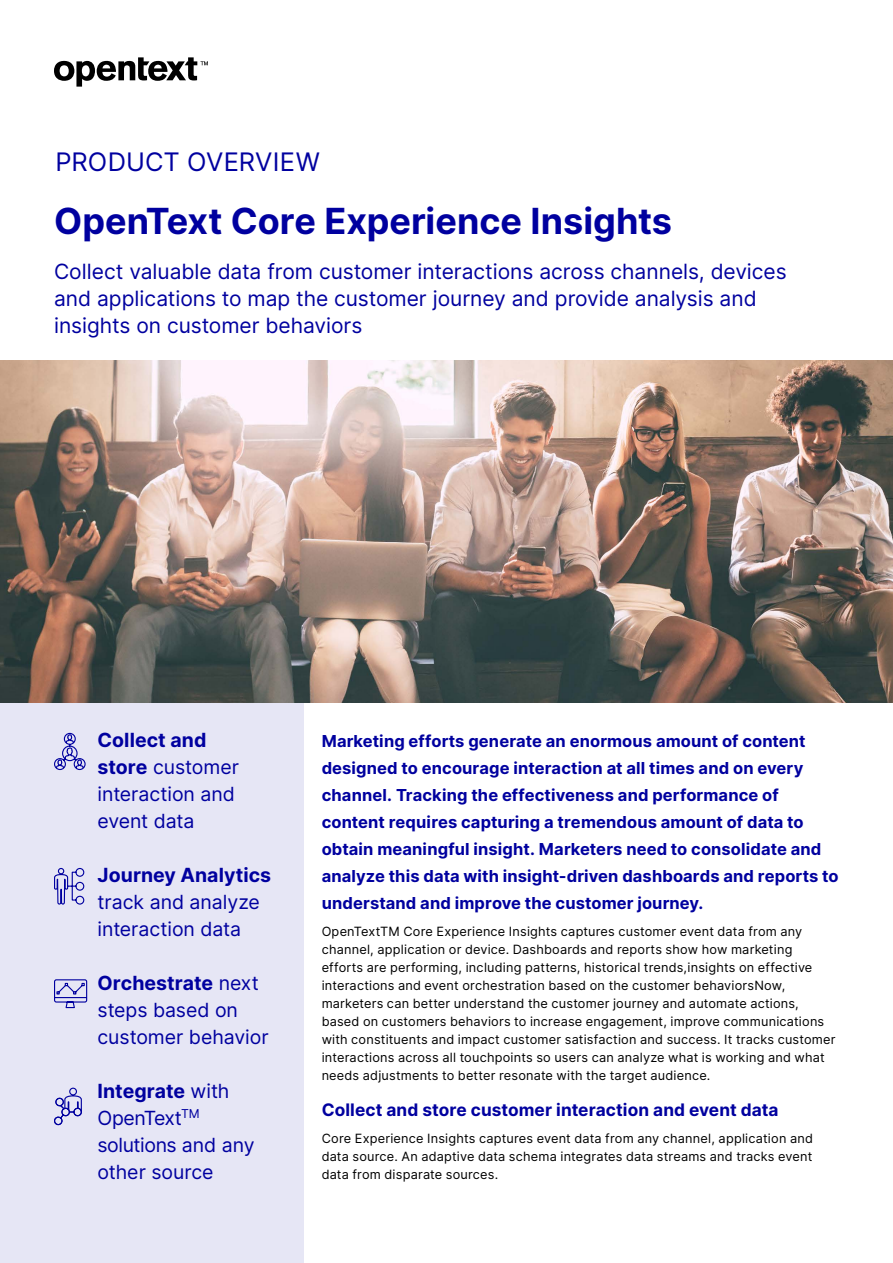
<style>
.page{position:relative;width:893px;height:1263px;background:#fff}
.page>*{position:absolute;margin:0;border:0;box-sizing:border-box;transform-origin:0 0}
.t1{font:700 36px "Inter";color:#00009f}
.Document_type{font:25.5px "Inter";letter-spacing:.005em;color:#00009f}
.t2{font:21px/27px "Inter";color:#00009f}
.Sidebar_Stat{font:19.5px/27px "Inter";letter-spacing:-.005em;color:#00009f}
.t3{font:700 17.25px "Inter";letter-spacing:.005em;color:#00009f}
.Introduction_Paragra{font:700 16.5px/27px "Inter";letter-spacing:.005em;color:#00009f}
.Body{font:12.75px/18px "Inter";letter-spacing:.015em;color:#000}
.s1{font-weight:700}
</style>
<div class="page">
<svg style="left:54px;top:57px;width:154px;height:30px"></svg>
<div style="left:0;top:702px;width:304px;height:561px;background:#e6e6f5"></div>
<img style="left:0;top:360px;width:893px;height:342px">
<svg style="left:54px;top:732px;width:32px;height:39px"></svg>
<svg style="left:54px;top:1087px;width:28px;height:39px"></svg>
<svg style="left:54px;top:867px;width:31px;height:38px"></svg>
<svg style="left:54px;top:979px;width:34px;height:30px"></svg>
<p class="Document_type" style="left:55px;top:143px;width:266px">PRODUCT OVERVIEW</p>
<h1 class="t1" style="left:54px;top:195px;width:620px">OpenText Core Experience Insights</h1>
<h2 class="t2" style="left:54px;top:257px;width:734px">Collect valuable data from customer interactions across channels, devices and applications to map the customer journey and provide analysis and insights on customer behaviors</h2>
<p class="Sidebar_Stat" style="left:98px;top:726px;width:143px"><span class="s1">Collect and store</span> customer interaction and event data</p>
<p class="Sidebar_Stat" style="left:98px;top:861px;width:175px"><span class="s1">Journey Analytics </span>track and analyze interaction data</p>
<p class="Sidebar_Stat" style="left:98px;top:969px;width:173px"><span class="s1">Orchestrate</span> next steps based on customer behavior</p>
<p class="Sidebar_Stat" style="left:98px;top:1077px;width:159px"><span class="s1">Integrate</span> with<br>OpenText<sup>TM </sup>solutions and any other source</p>
<p class="Introduction_Paragra" style="left:322px;top:727px;width:518px">Marketing efforts generate an enormous amount of content designed to encourage interaction at all times and on every channel. Tracking the effectiveness and performance of content requires capturing a tremendous amount of data to obtain meaningful insight. Marketers need to consolidate and analyze this data with insight-driven dashboards and reports to understand and improve the customer journey.</p>
<p class="Body" style="left:322px;top:922px;width:515px">OpenTextTM Core Experience Insights captures customer event data from any channel, application or device. Dashboards and reports show how marketing efforts are performing, including patterns, historical trends,insights on effective interactions and event orchestration based on the customer behaviorsNow, marketers can better understand the customer journey and automate actions, based on customers behaviors to increase engagement, improve communications with constituents and impact customer satisfaction and success. It tracks customer interactions across all touchpoints so users can analyze what is working and what needs adjustments to better resonate with the target audience.</p>
<h3 class="t3" style="left:322px;top:1097px;width:458px">Collect and store customer interaction and event data</h3>
<p class="Body" style="left:322px;top:1129px;width:493px;text-align:justify">Core Experience Insights captures event data from any channel, application and data source. An adaptive data schema integrates data streams and tracks event data from disparate sources.</p>
</div>
